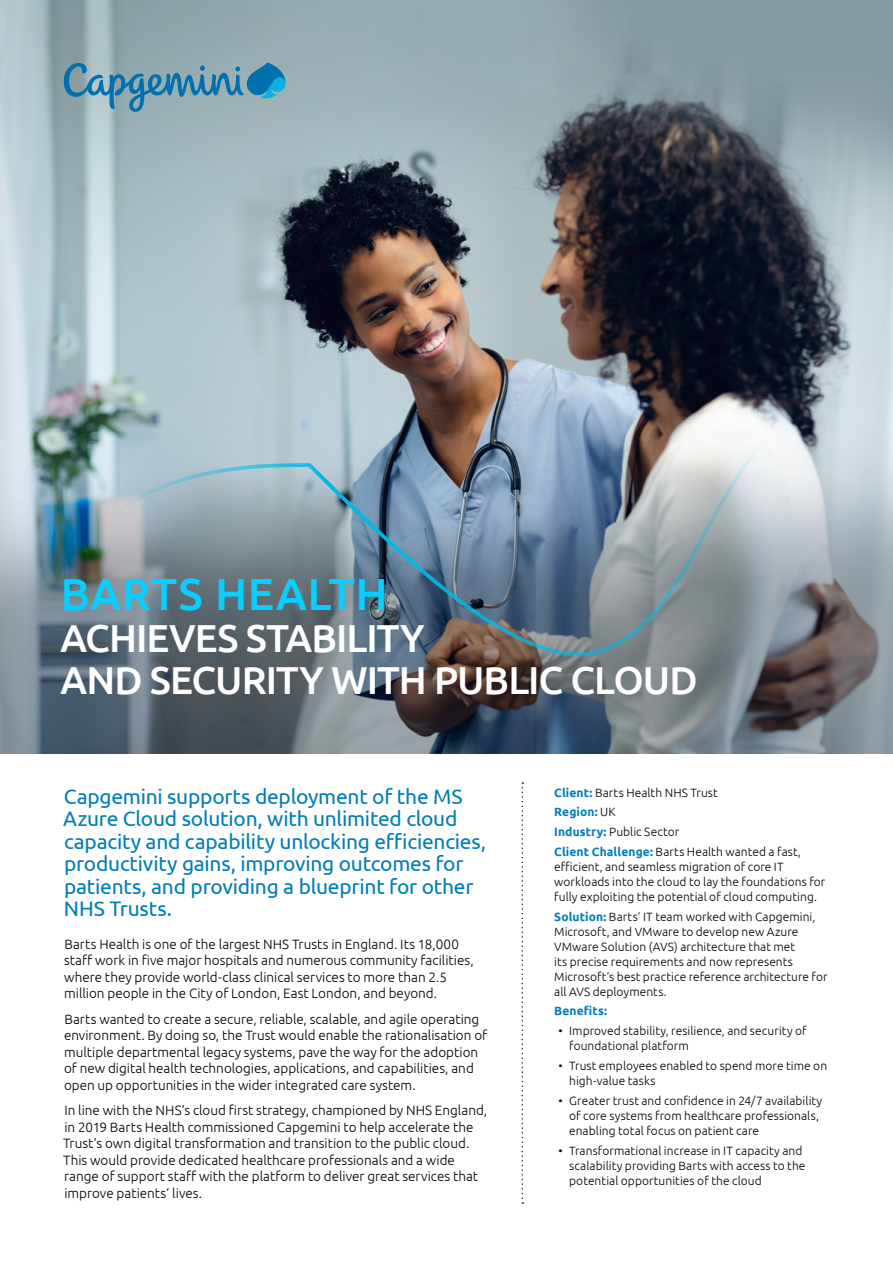
<style>
.page{position:relative;width:893px;height:1263px;background:#fff}
.page>*{position:absolute;margin:0;border:0;box-sizing:border-box;transform-origin:0 0}
.t1{font:500 45px "Ubuntu";letter-spacing:.015em;color:#0aceff}
.t2{font:500 39px/42px "Ubuntu";letter-spacing:-.025em;color:#fff}
.t3{font:21px/22.5px "Ubuntu";letter-spacing:-.01em;color:#007db7}
.t4{font:300 13.5px/16.5px "Ubuntu";color:#000}
.t5{font:300 12px/15px "Ubuntu";letter-spacing:.005em;color:#000}
.t6{font:700 12px "Ubuntu";letter-spacing:.01em;color:#007db7}
.s1{font-weight:700;color:#007db7}
</style>
<div class="page">
<img style="left:0;top:0;width:893px;height:753px">
<img style="left:67px;top:397px;width:753px;height:255px">
<svg style="left:521px;top:782px;width:2px;height:422px"></svg>
<svg style="left:64px;top:62px;width:222px;height:50px;background:#6e9eb2"></svg>
<h1 class="t1" style="left:60px;top:566px;width:329px">BARTS HEALTH</h1>
<h2 class="t2" style="left:61px;top:616px;width:639px">ACHIEVES STABILITY<br>AND SECURITY WITH PUBLIC CLOUD</h2>
<p class="t3" style="left:63px;top:784px;width:424px">Capgemini supports deployment of the MS Azure Cloud solution, with unlimited cloud capacity and capability unlocking efficiencies, productivity gains, improving outcomes for patients, and providing a blueprint for other NHS Trusts.</p>
<p class="t4" style="left:64px;top:935px;width:411px">Barts Health is one of the largest NHS Trusts in England. Its 18,000 staff work in five major hospitals and numerous community facilities, where they provide world-class clinical services to more than 2.5 million people in the City of London, East London, and beyond.</p>
<p class="t4" style="left:64px;top:1010px;width:425px">Barts wanted to create a secure, reliable, scalable, and agile operating environment. By doing so, the Trust would enable the rationalisation of multiple departmental legacy systems, pave the way for the adoption of new digital health technologies, applications, and capabilities, and open up opportunities in the wider integrated care system.</p>
<p class="t4" style="left:63px;top:1102px;width:426px">In line with the NHS’s cloud first strategy, championed by NHS England, in 2019 Barts Health commissioned Capgemini to help accelerate the Trust’s own digital transformation and transition to the public cloud.<br>This would provide dedicated healthcare professionals and a wide range of support staff with the platform to deliver great services that improve patients’ lives.</p>
<p class="t5" style="left:554px;top:782px;width:248px;line-height:19.8px"><span class="s1">Client:</span> Barts Health NHS Trust<br><span class="s1">Region:</span> UK<br><span class="s1">Industry:</span> Public Sector<br><span class="s1">Client Challenge:</span> Barts Health wanted a fast,</p>
<p class="t5" style="left:554px;top:859px;width:273px">efficient, and seamless migration of core IT workloads into the cloud to lay the foundations for fully exploiting the potential of cloud computing.</p>
<p class="t5" style="left:554px;top:909px;width:275px"><span class="s1">Solution:</span> Barts’ IT team worked with Capgemini, Microsoft, and VMware to develop new Azure VMware Solution (AVS) architecture that met<br>its precise requirements and now represents Microsoft’s best practice reference architecture for all AVS deployments.</p>
<p class="t6" style="left:554px;top:1004px;width:54px">Benefits:</p>
<p class="t5" style="left:569px;top:1023px;width:239px;text-indent:-11px">• Improved stability, resilience, and security of foundational platform</p>
<p class="t5" style="left:569px;top:1058px;width:259px;text-indent:-11px">• Trust employees enabled to spend more time on high-value tasks</p>
<p class="t5" style="left:569px;top:1093px;width:255px;text-indent:-11px">• Greater trust and confidence in 24/7 availability of core systems from healthcare professionals, enabling total focus on patient care</p>
<p class="t5" style="left:569px;top:1142px;width:238px;text-indent:-11px">• Transformational increase in IT capacity and scalability providing Barts with access to the potential opportunities of the cloud</p>
</div>
